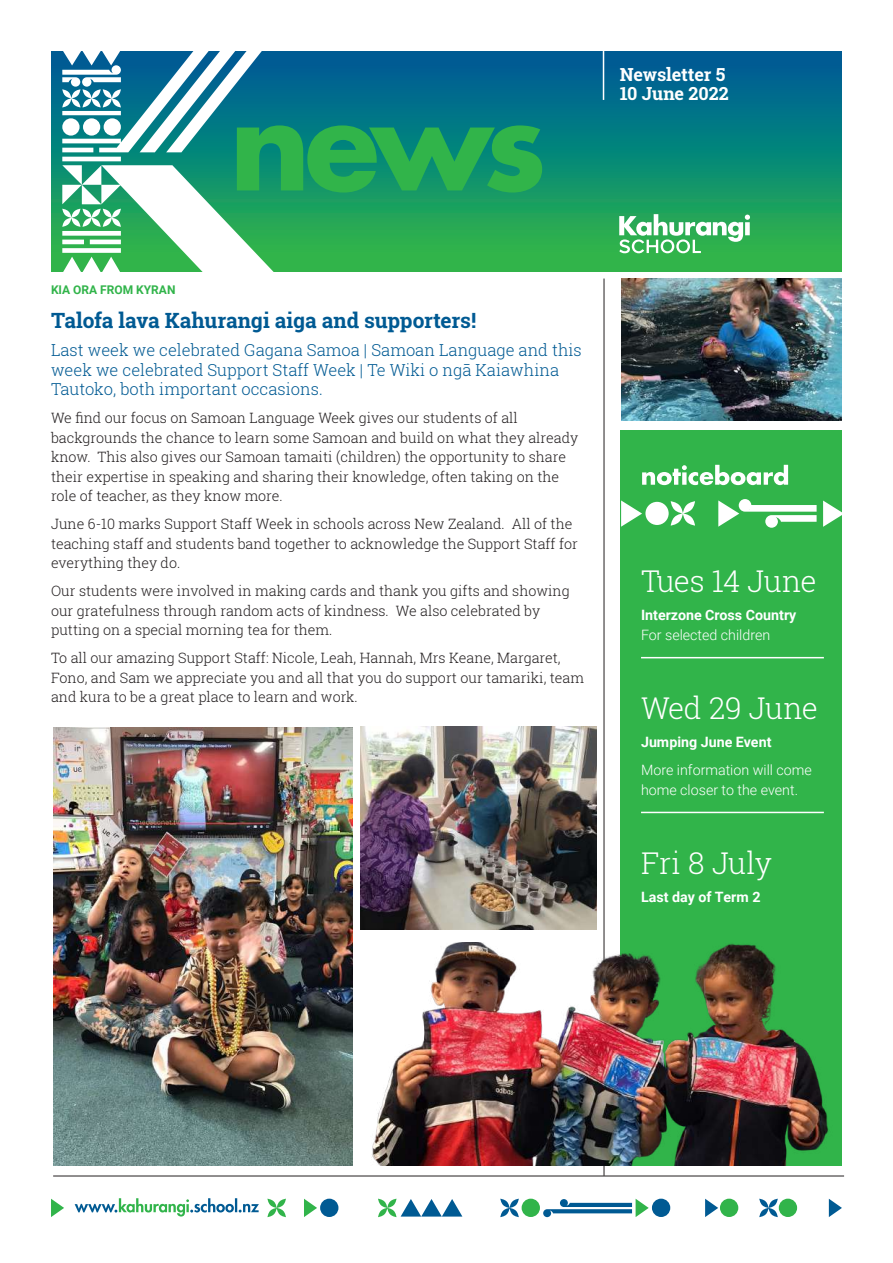
<style>
.page{position:relative;width:893px;height:1263px;background:#fff}
.page>*{position:absolute;margin:0;border:0;box-sizing:border-box;transform-origin:0 0}
.t1{font:300 30px "Roboto Slab";letter-spacing:-.02em;color:#fff}
.t2{font:700 21px "Roboto Slab";letter-spacing:-.01em;color:#005a93}
.t3{font:700 18px/19.5px "Roboto Slab";letter-spacing:-.01em;color:#fff}
.t4{font:300 18px "Roboto";letter-spacing:-.01em;color:#fff}
.t5{font:700 18px "Roboto";letter-spacing:.005em;color:#fff}
.t6{font:300 16.5px/19.5px "Roboto Slab";color:#005a93}
.t7{font:300 14.25px/19.5px "Roboto Slab";color:#231f20}
.t8{font:300 14.25px/19.5px "Roboto";color:#fff}
.t9{font:700 14.25px "Roboto";color:#fff}
.t10{font:700 12px "Roboto";color:#31b44a}
</style>
<div class="page">
<svg style="left:829px;top:1199px;width:13px;height:18px"></svg>
<svg style="left:705px;top:1199px;width:13px;height:18px"></svg>
<svg style="left:304px;top:1199px;width:13px;height:18px"></svg>
<svg style="left:51px;top:1199px;width:13px;height:18px"></svg>
<svg style="left:759px;top:1199px;width:19px;height:18px"></svg>
<svg style="left:267px;top:1199px;width:19px;height:18px"></svg>
<svg style="left:500px;top:1199px;width:19px;height:18px"></svg>
<div style="left:720px;top:1199px;width:18px;height:18px;background:#31b44a;border-radius:50%"></div>
<div style="left:652px;top:1199px;width:18px;height:18px;background:#005a93;border-radius:50%"></div>
<div style="left:320px;top:1199px;width:18px;height:18px;background:#005a93;border-radius:50%"></div>
<div style="left:522px;top:1199px;width:18px;height:18px;background:#31b44a;border-radius:50%"></div>
<div style="left:779px;top:1199px;width:18px;height:18px;background:#31b44a;border-radius:50%"></div>
<svg style="left:543px;top:1199px;width:106px;height:18px"></svg>
<svg style="left:378px;top:1199px;width:84px;height:18px"></svg>
<svg style="left:75px;top:1198px;width:184px;height:18px"></svg>
<div style="left:621px;top:430px;width:221px;height:736px;background:#31b44a"></div>
<div style="left:51px;top:51px;width:791px;height:221px;background:linear-gradient(to bottom,#00579e,#2fbd46)"></div>
<svg style="left:275px;top:125px;width:267px;height:68px;background:#21a45a"></svg>
<svg style="left:619px;top:214px;width:131px;height:39px"></svg>
<svg style="left:62px;top:51px;width:213px;height:221px"></svg>
<hr style="left:641px;top:657px;width:183px;height:1px;background:#fff">
<hr style="left:641px;top:812px;width:183px;height:1px;background:#fff">
<svg style="left:621px;top:500px;width:21px;height:27px"></svg>
<svg style="left:823px;top:501px;width:19px;height:26px"></svg>
<svg style="left:718px;top:499px;width:99px;height:29px"></svg>
<div style="left:645px;top:502px;width:24px;height:23px;background:#fff;border-radius:50%"></div>
<svg style="left:671px;top:501px;width:24px;height:25px"></svg>
<hr style="left:604px;top:279px;width:1px;height:897px;background:#231f20">
<hr style="left:603px;top:51px;width:1px;height:49px;background:#fff">
<svg style="left:642px;top:465px;width:146px;height:20px"></svg>
<img style="left:53px;top:727px;width:300px;height:439px">
<hr style="left:53px;top:1176px;width:791px;height:1px;background:#231f20">
<img style="left:371px;top:942px;width:458px;height:224px">
<img style="left:361px;top:727px;width:235px;height:203px">
<img style="left:621px;top:279px;width:221px;height:142px">
<p class="t3" style="left:620px;top:64px;width:110px">Newsletter 5<br>10 June 2022</p>
<p class="t5" style="left:669px;top:62px;width:55px">etter 3</p>
<p class="t4" style="left:620px;top:81px;width:118px">06 March 2014</p>
<p class="t10" style="left:51px;top:281px;width:126px">KIA ORA FROM KYRAN</p>
<h2 class="t2" style="left:51px;top:306px;width:427px">Talofa lava Kahurangi aiga and supporters!</h2>
<p class="t6" style="left:51px;top:340px;width:532px">Last week we celebrated Gagana Samoa | Samoan Language and this week we celebrated Support Staff Week | Te Wiki o ngā Kaiawhina<br>Tautoko, both important occasions.</p>
<p class="t7" style="left:51px;top:408px;width:529px">We find our focus on Samoan Language Week gives our students of all backgrounds the chance to learn some Samoan and build on what they already know. This also gives our Samoan tamaiti (children) the opportunity to share their expertise in speaking and sharing their knowledge, often taking on the role of teacher, as they know more.</p>
<p class="t7" style="left:51px;top:514px;width:528px">June 6-10 marks Support Staff Week in schools across New Zealand. All of the teaching staff and students band together to acknowledge the Support Staff for everything they do.</p>
<p class="t7" style="left:51px;top:581px;width:520px">Our students were involved in making cards and thank you gifts and showing our gratefulness through random acts of kindness. We also celebrated by putting on a special morning tea for them.</p>
<p class="t7" style="left:51px;top:648px;width:535px">To all our amazing Support Staff: Nicole, Leah, Hannah, Mrs Keane, Margaret,<br>Fono, and Sam we appreciate you and all that you do support our tamariki, team and kura to be a great place to learn and work.</p>
<h1 class="t1" style="left:641px;top:561px;width:177px">Tues 14 June</h1>
<p class="t9" style="left:641px;top:605px;width:157px">Interzone Cross Country</p>
<p class="t8" style="left:641px;top:624px;width:131px">For selected children</p>
<h1 class="t1" style="left:641px;top:688px;width:178px">Wed 29 June</h1>
<p class="t9" style="left:641px;top:732px;width:132px">Jumping June Event</p>
<p class="t8" style="left:641px;top:760px;width:172px">More information will come home closer to the event.</p>
<h1 class="t1" style="left:641px;top:842px;width:132px">Fri 8 July</h1>
<p class="t9" style="left:641px;top:887px;width:121px">Last day of Term 2</p>
</div>
